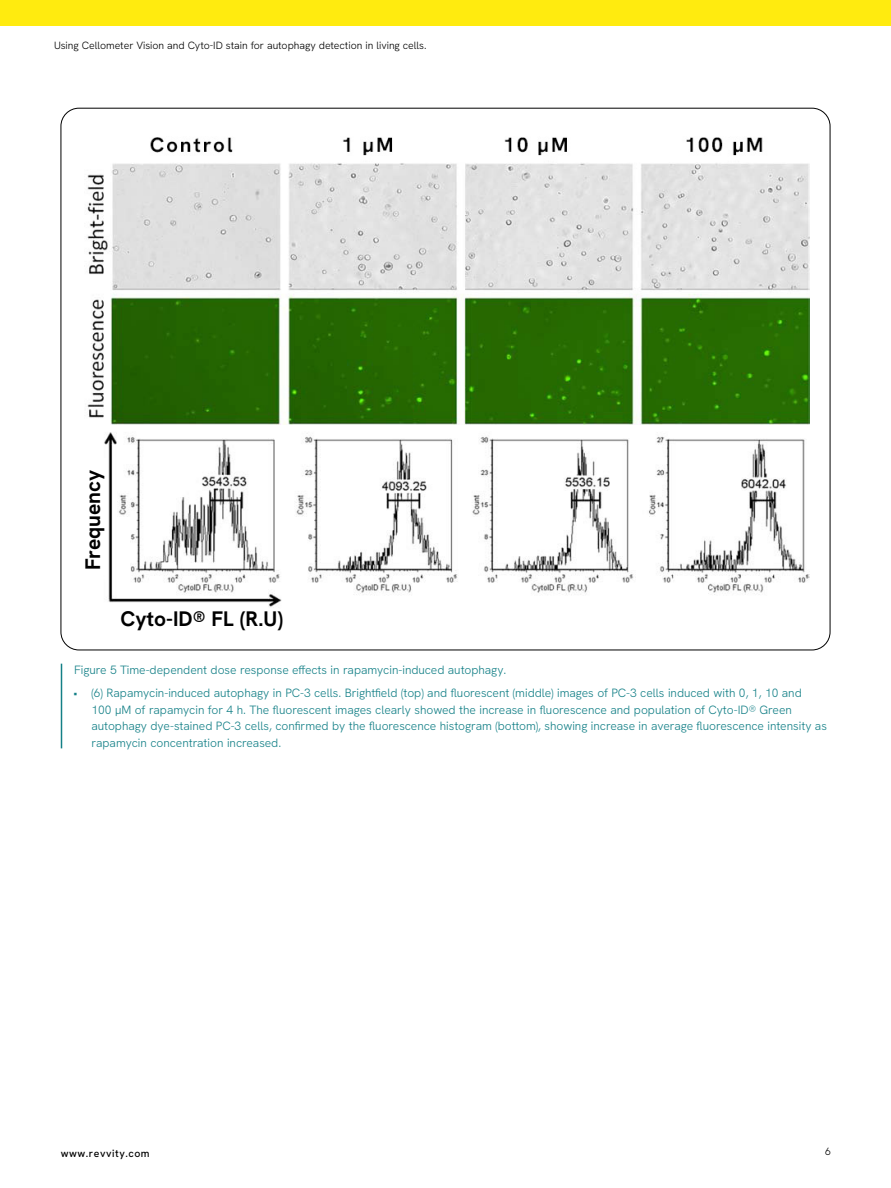
<style>
.page{position:relative;width:891px;height:1188px;background:#fff}
.page>*{position:absolute;margin:0;border:0;box-sizing:border-box;transform-origin:0 0}
.Captions{font:700 21px "Hanken Grotesk";color:#000}
.Captions-2{font:300 12px/16.5px "Hanken Grotesk";letter-spacing:-.005em;color:#148087}
.t1{font:300 10.5px "Hanken Grotesk";color:#000}
.t2{font:500 10.5px "Hanken Grotesk";letter-spacing:.05em;color:#000}
</style>
<div class="page">
<div style="left:0;top:0;width:891px;height:26px;background:#ffeb0f"></div>
<img style="left:87px;top:137px;width:722px;height:470px">
<hr style="left:61px;top:664px;width:1px;height:84px;background:#148087">
<p class="t1" style="left:54px;top:39px;width:374px">Using Cellometer Vision and Cyto-ID stain for autophagy detection in living cells.</p>
<p class="Captions" style="left:79px;top:570px;width:102px;rotate:-90deg">Frequency</p>
<p class="Captions" style="left:121px;top:605px;width:164px">Cyto-ID® FL (R.U)</p>
<p class="Captions-2" style="left:74px;top:661px;width:434px">Figure 5 Time-dependent dose response effects in rapamycin-induced autophagy.</p>
<p class="Captions-2" style="left:92px;top:685px;width:737px;text-indent:-18px">• (6) Rapamycin-induced autophagy in PC-3 cells. Brightfield (top) and fluorescent (middle) images of PC-3 cells induced with 0, 1, 10 and<br>100 μM of rapamycin for 4 h. The fluorescent images clearly showed the increase in fluorescence and population of Cyto-ID® Green autophagy dye-stained PC-3 cells, confirmed by the fluorescence histogram (bottom), showing increase in average fluorescence intensity as rapamycin concentration increased.</p>
<p class="t2" style="left:61px;top:1147px;width:90px">www.revvity.com</p>
<p class="t1" style="left:825px;top:1145px;width:7px">6</p>
</div>
